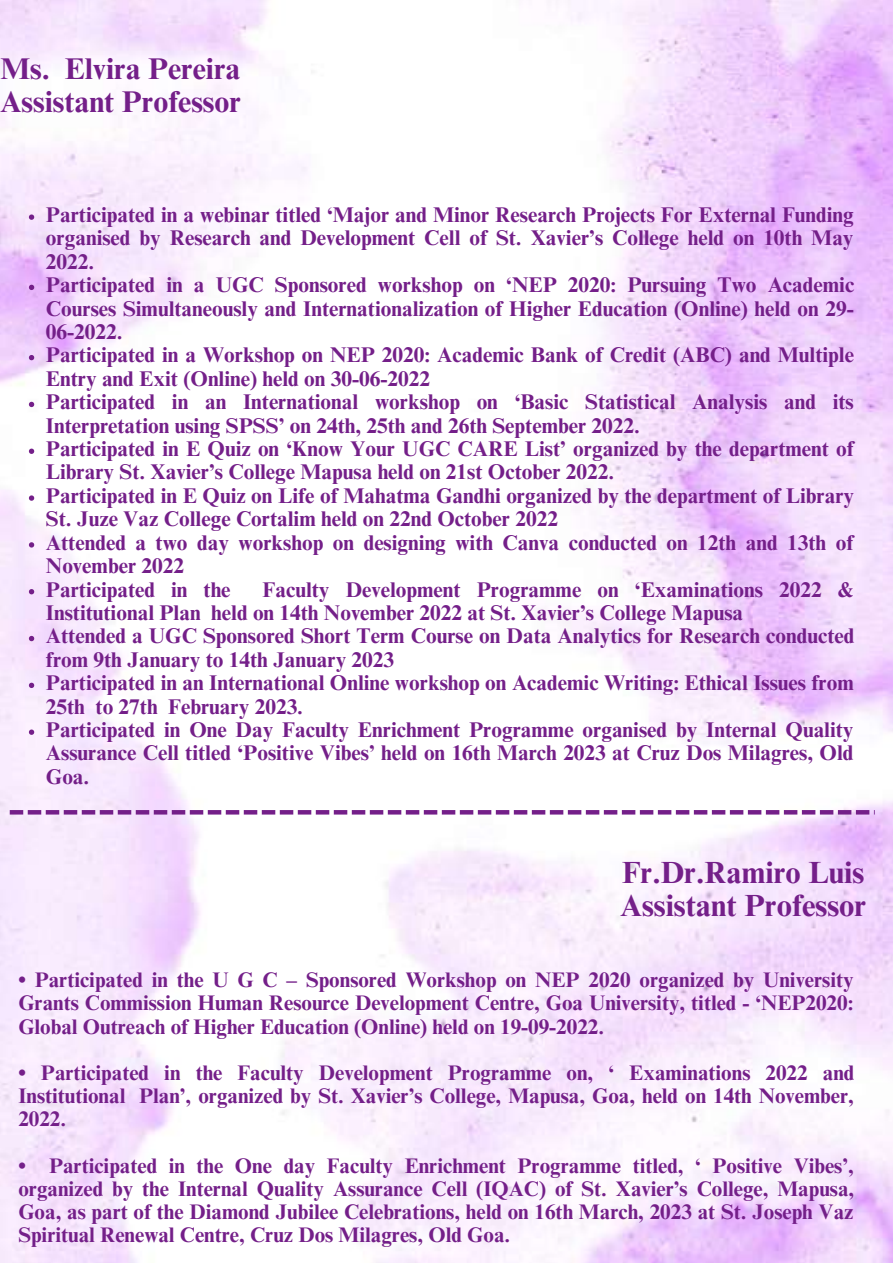
<style>
.page{position:relative;width:893px;height:1264px;background:#fff}
.page>*{position:absolute;margin:0;border:0;box-sizing:border-box;transform-origin:0 0}
.t1{font:700 30.6px/33.3px "Times NRMT Pro";color:#741f89}
.t2{font:700 30px/32.5px "Times NRMT Pro";color:#741f89}
.t3{font:700 21.3px/23.4px "Times NRMT Pro";color:#741f89}
.t4{font:700 21px/23.1px "Times NRMT Pro";color:#741f89;text-align:justify}
</style>
<div class="page">
<img style="left:0;top:0;width:892px;height:1262px">
<svg style="left:29px;top:214px;width:5px;height:6px"></svg>
<svg style="left:29px;top:285px;width:5px;height:5px"></svg>
<svg style="left:29px;top:355px;width:5px;height:5px"></svg>
<svg style="left:29px;top:402px;width:5px;height:5px"></svg>
<svg style="left:29px;top:448px;width:5px;height:6px"></svg>
<svg style="left:29px;top:495px;width:5px;height:6px"></svg>
<svg style="left:29px;top:542px;width:5px;height:5px"></svg>
<svg style="left:29px;top:589px;width:5px;height:5px"></svg>
<svg style="left:29px;top:636px;width:5px;height:5px"></svg>
<svg style="left:29px;top:682px;width:5px;height:6px"></svg>
<svg style="left:29px;top:729px;width:5px;height:5px"></svg>
<hr style="left:10px;top:810px;width:13px;height:4px;background:#741f89">
<hr style="left:28px;top:810px;width:13px;height:4px;background:#741f89">
<hr style="left:46px;top:810px;width:13px;height:4px;background:#741f89">
<hr style="left:64px;top:810px;width:13px;height:4px;background:#741f89">
<hr style="left:82px;top:810px;width:13px;height:4px;background:#741f89">
<hr style="left:100px;top:810px;width:13px;height:4px;background:#741f89">
<hr style="left:118px;top:810px;width:13px;height:4px;background:#741f89">
<hr style="left:136px;top:810px;width:13px;height:4px;background:#741f89">
<hr style="left:154px;top:810px;width:13px;height:4px;background:#741f89">
<hr style="left:172px;top:810px;width:13px;height:4px;background:#741f89">
<svg style="left:190px;top:810px;width:13px;height:4px"></svg>
<svg style="left:208px;top:810px;width:13px;height:4px"></svg>
<svg style="left:226px;top:810px;width:13px;height:4px"></svg>
<svg style="left:244px;top:810px;width:13px;height:4px"></svg>
<svg style="left:262px;top:810px;width:13px;height:4px"></svg>
<svg style="left:280px;top:810px;width:13px;height:4px"></svg>
<svg style="left:298px;top:810px;width:13px;height:4px"></svg>
<svg style="left:316px;top:810px;width:13px;height:4px"></svg>
<svg style="left:334px;top:810px;width:13px;height:4px"></svg>
<svg style="left:352px;top:810px;width:13px;height:4px"></svg>
<svg style="left:370px;top:810px;width:13px;height:4px"></svg>
<svg style="left:388px;top:810px;width:13px;height:4px"></svg>
<svg style="left:406px;top:810px;width:13px;height:4px"></svg>
<svg style="left:424px;top:810px;width:13px;height:4px"></svg>
<svg style="left:442px;top:810px;width:13px;height:4px"></svg>
<svg style="left:460px;top:810px;width:13px;height:4px"></svg>
<svg style="left:478px;top:810px;width:13px;height:4px"></svg>
<svg style="left:496px;top:810px;width:13px;height:4px"></svg>
<svg style="left:514px;top:810px;width:13px;height:4px"></svg>
<svg style="left:532px;top:810px;width:13px;height:4px"></svg>
<svg style="left:550px;top:810px;width:13px;height:4px"></svg>
<svg style="left:568px;top:810px;width:13px;height:4px"></svg>
<svg style="left:585px;top:810px;width:14px;height:4px"></svg>
<svg style="left:603px;top:810px;width:14px;height:4px"></svg>
<svg style="left:621px;top:810px;width:14px;height:4px"></svg>
<svg style="left:639px;top:810px;width:14px;height:4px"></svg>
<svg style="left:657px;top:810px;width:14px;height:4px"></svg>
<svg style="left:675px;top:810px;width:14px;height:4px"></svg>
<svg style="left:693px;top:810px;width:14px;height:4px"></svg>
<svg style="left:711px;top:810px;width:14px;height:4px"></svg>
<svg style="left:729px;top:810px;width:14px;height:4px"></svg>
<svg style="left:747px;top:810px;width:14px;height:4px"></svg>
<svg style="left:765px;top:810px;width:14px;height:4px"></svg>
<svg style="left:783px;top:810px;width:14px;height:4px"></svg>
<svg style="left:801px;top:810px;width:14px;height:4px"></svg>
<svg style="left:819px;top:810px;width:14px;height:4px"></svg>
<hr style="left:837px;top:810px;width:14px;height:4px;background:#741f89">
<hr style="left:855px;top:810px;width:14px;height:4px;background:#741f89">
<h2 class="t2" style="left:0;top:56px;width:242px">Ms. Elvira Pereira<br>Assistant Professor</h2>
<p class="t3" style="left:46px;top:206px;width:809px">Participated in a webinar titled ‘Major and Minor Research Projects For External Funding organised by Research and Development Cell of St. Xavier’s College held on 10th May 2022.<br>Participated in a UGC Sponsored workshop on ‘NEP 2020: Pursuing Two Academic Courses Simultaneously and Internationalization of Higher Education (Online) held on 29- 06-2022.<br>Participated in a Workshop on NEP 2020: Academic Bank of Credit (ABC) and Multiple Entry and Exit (Online) held on 30-06-2022<br>Participated in an International workshop on ‘Basic Statistical Analysis and its Interpretation using SPSS’ on 24th, 25th and 26th September 2022.<br>Participated in E Quiz on ‘Know Your UGC CARE List’ organized by the department of Library St. Xavier’s College Mapusa held on 21st October 2022.<br>Participated in E Quiz on Life of Mahatma Gandhi organized by the department of Library St. Juze Vaz College Cortalim held on 22nd October 2022<br>Attended a two day workshop on designing with Canva conducted on 12th and 13th of November 2022<br>Participated in the</p>
<p class="t3" style="left:46px;top:580px;width:809px;text-indent:216px">Faculty Development Programme on ‘Examinations 2022 &amp; Institutional Plan held on 14th November 2022 at St. Xavier’s College Mapusa<br>Attended a UGC Sponsored Short Term Course on Data Analytics for Research conducted from 9th January to 14th January 2023<br>Participated in an International Online workshop on Academic Writing: Ethical Issues from 25th to 27th February 2023.<br>Participated in One Day Faculty Enrichment Programme organised by Internal Quality Assurance Cell titled ‘Positive Vibes’ held on 16th March 2023 at Cruz Dos Milagres, Old Goa.</p>
<h1 class="t1" style="left:620px;top:859px;width:248px">Fr.Dr.Ramiro Luis<br>Assistant Professor</h1>
<p class="t4" style="left:18px;top:971px;width:836px">• Participated in the U G C – Sponsored Workshop on NEP 2020 organized by University Grants Commission Human Resource Development Centre, Goa University, titled - ‘NEP2020:<br>Global Outreach of Higher Education (Online) held on 19-09-2022.</p>
<p class="t4" style="left:18px;top:1063px;width:837px">• Participated in the Faculty Development Programme on, ‘ Examinations 2022 and Institutional Plan’, organized by St. Xavier’s College, Mapusa, Goa, held on 14th November, 2022.</p>
<p class="t4" style="left:18px;top:1156px;width:837px">• Participated in the One day Faculty Enrichment Programme titled, ‘ Positive Vibes’, organized by the Internal Quality Assurance Cell (IQAC) of St. Xavier’s College, Mapusa, Goa, as part of the Diamond Jubilee Celebrations, held on 16th March, 2023 at St. Joseph Vaz Spiritual Renewal Centre, Cruz Dos Milagres, Old Goa.</p>
</div>
